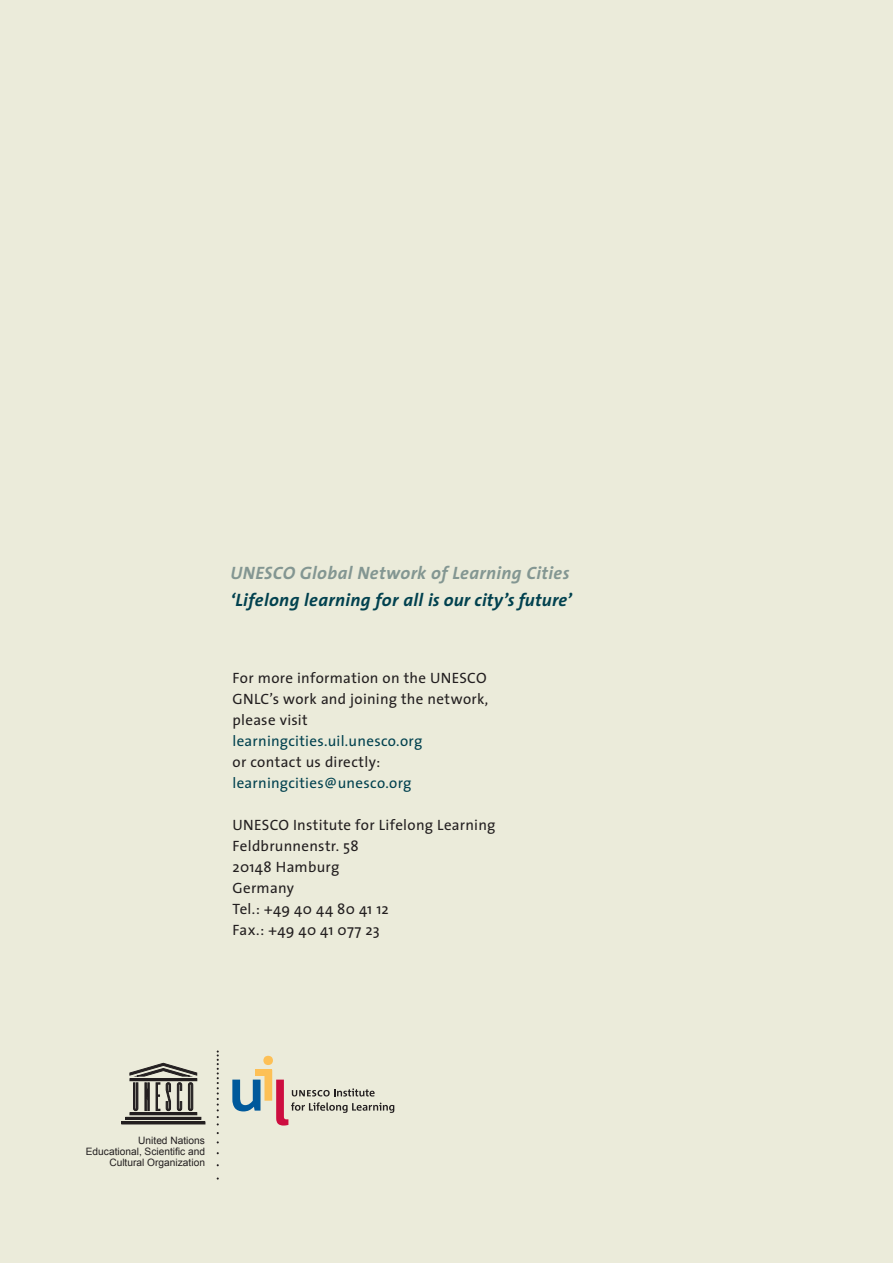
<style>
.page{position:relative;width:893px;height:1263px;background:#fff}
.page>*{position:absolute;margin:0;border:0;box-sizing:border-box;transform-origin:0 0}
.t1{font:italic 700 18px "The Sans";letter-spacing:.02em;color:#01414f}
.t2{font:italic 700 18px "The Sans";letter-spacing:.02em;color:#839692}
.t3{font:15px/21px "The Sans";letter-spacing:.02em;color:#231f20}
.t4{font:15px "The Sans";letter-spacing:.02em;color:#01414f}
.t5{font:10.2px/11.2px "Arial";color:#231f20;text-align:right}
</style>
<div class="page">
<div style="left:1px;top:0;width:892px;height:1263px;background:#ebebda"></div>
<div style="left:130px;top:1078px;width:67px;height:3px;border:1px solid #231f20"></div>
<div style="left:130px;top:1112px;width:67px;height:3px;border:1px solid #231f20"></div>
<div style="left:126px;top:1117px;width:75px;height:2px;border:1px solid #231f20"></div>
<div style="left:122px;top:1122px;width:83px;height:2px;border:1px solid #231f20"></div>
<svg style="left:130px;top:1063px;width:67px;height:13px"></svg>
<svg style="left:133px;top:1083px;width:5px;height:28px"></svg>
<svg style="left:188px;top:1082px;width:5px;height:29px"></svg>
<svg style="left:166px;top:1082px;width:5px;height:29px"></svg>
<svg style="left:145px;top:1083px;width:4px;height:28px"></svg>
<svg style="left:156px;top:1083px;width:4px;height:28px"></svg>
<svg style="left:177px;top:1082px;width:5px;height:29px"></svg>
<svg style="left:217px;top:1050px;width:2px;height:75px"></svg>
<svg style="left:232px;top:1056px;width:162px;height:69px"></svg>
<div style="left:255px;top:1069px;width:17px;height:6px;background:#fdc056"></div>
<p class="t2" style="left:230px;top:557px;width:341px">UNESCO Global Network of Learning Cities</p>
<p class="t1" style="left:230px;top:584px;width:343px">‘Lifelong learning for all is our city’s future’</p>
<p class="t3" style="left:233px;top:666px;width:257px">For more information on the UNESCO<br>GNLC’s work and joining the network, please visit</p>
<p class="t4" style="left:233px;top:728px;width:191px">learningcities.uil.unesco.org</p>
<p class="t3" style="left:233px;top:750px;width:149px">or contact us directly:</p>
<p class="t4" style="left:233px;top:770px;width:181px">learningcities@unesco.org</p>
<p class="t3" style="left:233px;top:813px;width:265px">UNESCO Institute for Lifelong Learning<br>Feldbrunnenstr. 58<br>20148 Hamburg<br>Germany<br>Tel.: +49 40 44 80 41 12<br>Fax.: +49 40 41 077 23</p>
<p class="t5" style="left:86px;top:1135px;width:121px">United Nations<br>Educational, Scientific and<br>Cultural Organization</p>
</div>
